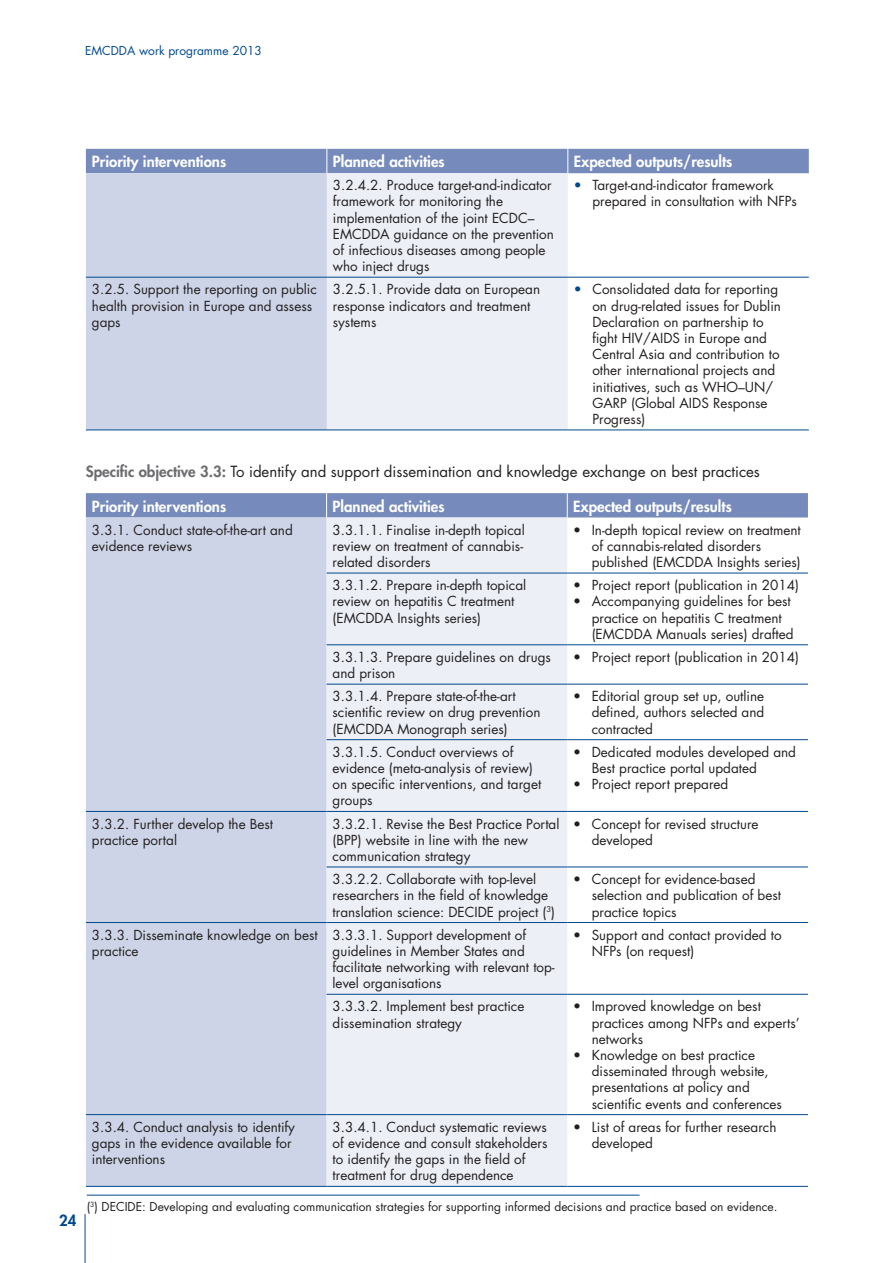
<style>
.page{position:relative;width:893px;height:1263px;background:#fff}
.page>*{position:absolute;margin:0;border:0;box-sizing:border-box;transform-origin:0 0}
.Table_text{font:800 15px "Futura Std";color:#fff}
.Body_text{font:15px "Futura Std";color:#231f20}
.t1{font:800 15px "Futura Std";color:#01498e}
.Table_text-2{font:13.5px/16.2px "Futura Std";color:#231f20}
.Body_text-2{font:12px "Futura Std";color:#231f20}
.t2{font:12px "Futura Std";color:#01498e}
.s1{color:#01498e}
.s2{font-weight:800;color:#6c6d70}
</style>
<div class="page">
<hr style="left:85px;top:1214px;width:1px;height:49px;background:#01498e">
<div style="left:86px;top:173px;width:241px;height:257px;background:#ced4e7"></div>
<div style="left:327px;top:173px;width:241px;height:257px;background:#eceff6"></div>
<div style="left:86px;top:149px;width:723px;height:24px;background:#768bbb"></div>
<hr style="left:86px;top:277px;width:241px;height:1px;background:#01498e">
<hr style="left:327px;top:277px;width:241px;height:1px;background:#01498e">
<hr style="left:568px;top:277px;width:241px;height:1px;background:#01498e">
<hr style="left:86px;top:430px;width:241px;height:1px;background:#01498e">
<hr style="left:327px;top:430px;width:241px;height:1px;background:#01498e">
<hr style="left:568px;top:430px;width:241px;height:1px;background:#01498e">
<div style="left:86px;top:517px;width:241px;height:669px;background:#ced4e7"></div>
<div style="left:327px;top:517px;width:240px;height:669px;background:#eceff6"></div>
<div style="left:86px;top:493px;width:722px;height:24px;background:#768bbb"></div>
<hr style="left:327px;top:573px;width:240px;height:1px;background:#01498e">
<hr style="left:567px;top:573px;width:241px;height:1px;background:#01498e">
<hr style="left:327px;top:644px;width:240px;height:1px;background:#01498e">
<hr style="left:567px;top:644px;width:241px;height:1px;background:#01498e">
<hr style="left:327px;top:684px;width:240px;height:1px;background:#01498e">
<hr style="left:567px;top:684px;width:241px;height:1px;background:#01498e">
<hr style="left:327px;top:739px;width:240px;height:1px;background:#01498e">
<hr style="left:567px;top:739px;width:241px;height:1px;background:#01498e">
<hr style="left:327px;top:811px;width:240px;height:1px;background:#01498e">
<hr style="left:567px;top:811px;width:241px;height:1px;background:#01498e">
<hr style="left:327px;top:866px;width:240px;height:1px;background:#01498e">
<hr style="left:567px;top:866px;width:241px;height:1px;background:#01498e">
<hr style="left:327px;top:922px;width:240px;height:1px;background:#01498e">
<hr style="left:567px;top:922px;width:241px;height:1px;background:#01498e">
<hr style="left:327px;top:994px;width:240px;height:1px;background:#01498e">
<hr style="left:567px;top:994px;width:241px;height:1px;background:#01498e">
<hr style="left:327px;top:1114px;width:240px;height:1px;background:#01498e">
<hr style="left:567px;top:1114px;width:241px;height:1px;background:#01498e">
<hr style="left:327px;top:1186px;width:240px;height:1px;background:#01498e">
<hr style="left:567px;top:1186px;width:241px;height:1px;background:#01498e">
<hr style="left:86px;top:811px;width:241px;height:1px;background:#01498e">
<hr style="left:86px;top:922px;width:241px;height:1px;background:#01498e">
<hr style="left:86px;top:1114px;width:241px;height:1px;background:#01498e">
<hr style="left:86px;top:1186px;width:241px;height:1px;background:#01498e">
<hr style="left:87px;top:1195px;width:552px;height:1px;background:#01498e">
<p class="t2" style="left:85px;top:42px;width:178px">EMCDDA work programme 2013</p>
<p class="t1" style="left:59px;top:1211px;width:19px">24</p>
<p class="Table_text" style="left:92px;top:152px;width:136px">Priority interventions</p>
<p class="Table_text" style="left:333px;top:152px;width:113px">Planned activities</p>
<p class="Table_text" style="left:574px;top:152px;width:160px">Expected outputs/results</p>
<p class="Table_text-2" style="left:333px;top:177px;width:223px">3.2.4.2. Produce target-and-indicator framework for monitoring the implementation of the joint ECDC–<br>EMCDDA guidance on the prevention of infectious diseases among people who inject drugs</p>
<p class="Table_text-2" style="left:592px;top:177px;width:206px;text-indent:-18px"><span class="s1">•</span> Target-and-indicator framework prepared in consultation with NFPs</p>
<p class="Table_text-2" style="left:92px;top:281px;width:226px">3.2.5. Support the reporting on public health provision in Europe and assess gaps</p>
<p class="Table_text-2" style="left:333px;top:281px;width:209px">3.2.5.1. Provide data on European response indicators and treatment systems</p>
<p class="Table_text-2" style="left:592px;top:281px;width:190px;text-indent:-18px"><span class="s1">•</span> Consolidated data for reporting on drug-related issues for Dublin<br>Declaration on partnership to fight HIV/AIDS in Europe and<br>Central Asia and contribution to other international projects and initiatives, such as WHO–UN/<br>GARP (Global AIDS Response<br>Progress)</p>
<p class="Body_text" style="left:86px;top:462px;width:675px"><span class="s2">Specific objective 3.3:</span> To identify and support dissemination and knowledge exchange on best practices</p>
<p class="Table_text" style="left:92px;top:496px;width:136px">Priority interventions</p>
<p class="Table_text" style="left:333px;top:496px;width:113px">Planned activities</p>
<p class="Table_text" style="left:573px;top:496px;width:160px">Expected outputs/results</p>
<p class="Table_text-2" style="left:92px;top:522px;width:202px">3.3.1. Conduct state-of-the-art and evidence reviews</p>
<p class="Table_text-2" style="left:333px;top:522px;width:194px;text-align:justify">3.3.1.1. Finalise in-depth topical review on treatment of cannabis&shy;related disorders</p>
<p class="Table_text-2" style="left:592px;top:522px;width:211px;text-indent:-18px">• In-depth topical review on treatment of cannabis-related disorders published (EMCDDA Insights series)</p>
<p class="Table_text-2" style="left:333px;top:577px;width:195px">3.3.1.2. Prepare in-depth topical review on hepatitis C treatment (EMCDDA Insights series)</p>
<p class="Table_text-2" style="left:573px;top:577px;width:227px">• Project report (publication in 2014)</p>
<p class="Table_text-2" style="left:592px;top:593px;width:203px;text-indent:-18px">• Accompanying guidelines for best practice on hepatitis C treatment (EMCDDA Manuals series) drafted</p>
<p class="Table_text-2" style="left:333px;top:649px;width:220px">3.3.1.3. Prepare guidelines on drugs and prison</p>
<p class="Table_text-2" style="left:573px;top:649px;width:227px">• Project report (publication in 2014)</p>
<p class="Table_text-2" style="left:333px;top:688px;width:209px">3.3.1.4. Prepare state-of-the-art scientific review on drug prevention (EMCDDA Monograph series)</p>
<p class="Table_text-2" style="left:592px;top:688px;width:174px;text-align:justify;text-indent:-18px">• Editorial group set up, outline defined, authors selected and contracted</p>
<p class="Table_text-2" style="left:333px;top:744px;width:210px">3.3.1.5. Conduct overviews of evidence (meta-analysis of review) on specific interventions, and target groups</p>
<p class="Table_text-2" style="left:592px;top:744px;width:206px;text-indent:-18px">• Dedicated modules developed and<br>Best practice portal updated</p>
<p class="Table_text-2" style="left:573px;top:776px;width:157px">• Project report prepared</p>
<p class="Table_text-2" style="left:92px;top:816px;width:183px">3.3.2. Further develop the Best practice portal</p>
<p class="Table_text-2" style="left:333px;top:816px;width:228px">3.3.2.1. Revise the Best Practice Portal (BPP) website in line with the new communication strategy</p>
<p class="Table_text-2" style="left:592px;top:816px;width:168px;text-indent:-18px">• Concept for revised structure developed</p>
<p class="Table_text-2" style="left:333px;top:871px;width:224px">3.3.2.2. Collaborate with top-level researchers in the field of knowledge translation science: DECIDE project (<sup>3</sup>)</p>
<p class="Table_text-2" style="left:592px;top:871px;width:191px;text-indent:-18px">• Concept for evidence-based selection and publication of best practice topics</p>
<p class="Table_text-2" style="left:92px;top:927px;width:227px">3.3.3. Disseminate knowledge on best practice</p>
<p class="Table_text-2" style="left:333px;top:927px;width:224px">3.3.3.1. Support development of guidelines in Member States and facilitate networking with relevant top&shy;level organisations</p>
<p class="Table_text-2" style="left:592px;top:927px;width:191px;text-indent:-18px">• Support and contact provided to<br>NFPs (on request)</p>
<p class="Table_text-2" style="left:333px;top:998px;width:193px">3.3.3.2. Implement best practice dissemination strategy</p>
<p class="Table_text-2" style="left:592px;top:998px;width:209px;text-indent:-18px">• Improved knowledge on best practices among NFPs and experts’ networks</p>
<p class="Table_text-2" style="left:592px;top:1047px;width:192px;text-indent:-18px">• Knowledge on best practice disseminated through website, presentations at policy and scientific events and conferences</p>
<p class="Table_text-2" style="left:92px;top:1119px;width:205px">3.3.4. Conduct analysis to identify gaps in the evidence available for interventions</p>
<p class="Table_text-2" style="left:333px;top:1119px;width:216px">3.3.4.1. Conduct systematic reviews of evidence and consult stakeholders to identify the gaps in the field of treatment for drug dependence</p>
<p class="Table_text-2" style="left:592px;top:1119px;width:186px;text-indent:-18px">• List of areas for further research developed</p>
<p class="Body_text-2" style="left:87px;top:1199px;width:692px">(<sup>3</sup>) DECIDE: Developing and evaluating communication strategies for supporting informed decisions and practice based on evidence.</p>
</div>
